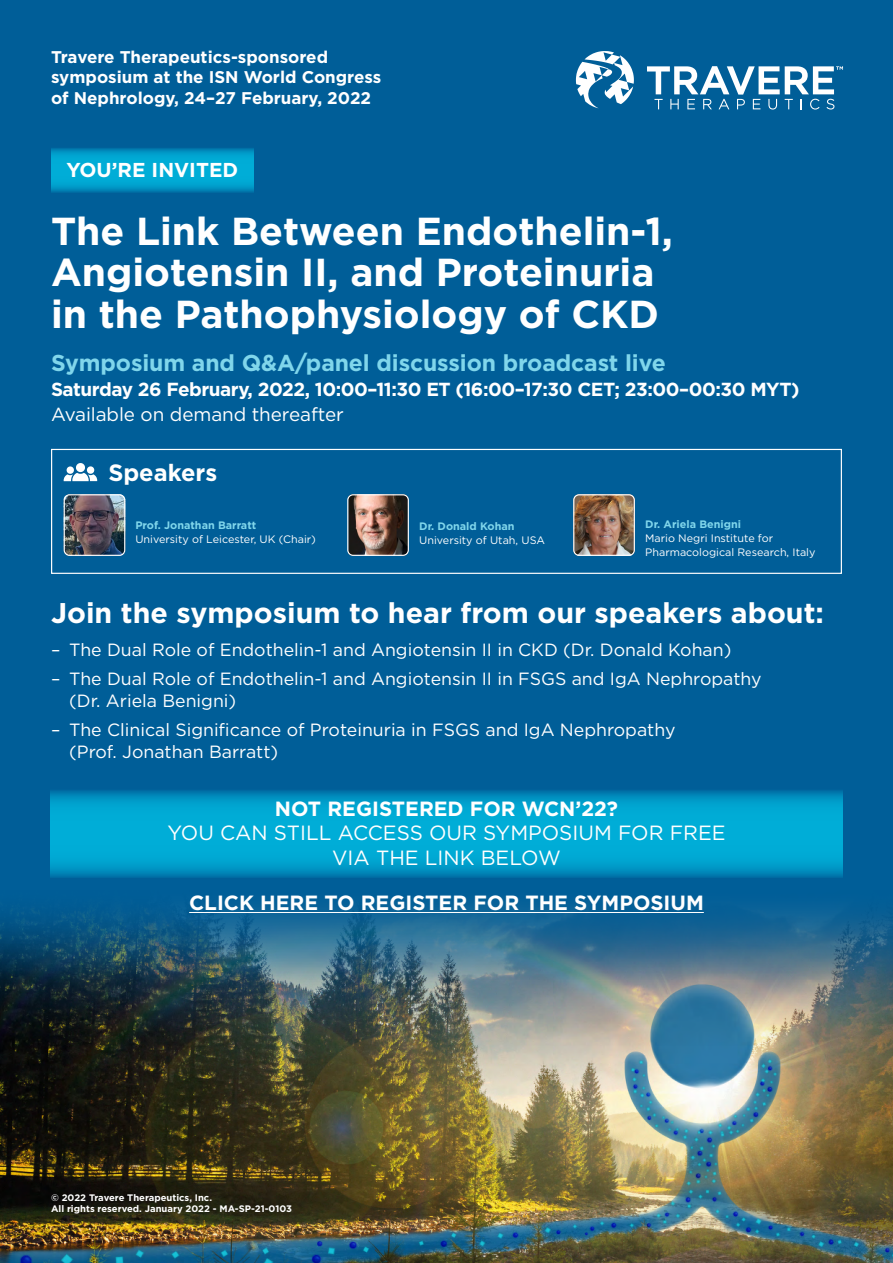
<style>
.page{position:relative;width:893px;height:1263px;background:#005e98}
.page>*{position:absolute;margin:0;border:0;box-sizing:border-box;transform-origin:0 0}
.t1{font:700 39px/41.5px "Gotham";color:#fff}
.t2{font:700 28.5px "Gotham";color:#fff}
.t3{font:700 23.55px "Gotham";color:#fff}
.t4{font:700 22.95px "Gotham";letter-spacing:-.005em;color:#80d6eb}
.t5{font:700 20.55px "Gotham";color:#fff}
.t6{font:20.55px/24.6px "Gotham";color:#fff;text-align:center}
.t7{font:700 20.1px "Gotham";color:#fff}
.t8{font:700 18.9px "Gotham";letter-spacing:-.025em;color:#fff}
.t9{font:18.9px "Gotham";letter-spacing:-.005em;color:#fff}
.t10{font:17.7px/21.3px "Gotham";color:#fff}
.t11{font:700 16.95px/20.4px "Gotham";color:#fff}
.t12{font:10.8px/14.1px "Gotham";color:#fff}
.t13{font:700 10.8px "Gotham";color:#80d6eb}
.t14{font:700 9.45px/11.4px "Gotham";color:#fff}
</style>
<div class="page">
<svg style="left:576px;top:51px;width:58px;height:57px"></svg>
<svg style="left:647px;top:66px;width:196px;height:44px"></svg>
<img style="left:0;top:980px;width:893px;height:283px">
<svg style="left:0;top:856px;width:893px;height:124px"></svg>
<div style="left:51px;top:449px;width:791px;height:125px;border:1px solid #fff"></div>
<img style="left:64px;top:495px;width:61px;height:61px">
<div style="left:64px;top:494px;width:61px;height:62px;border:1px solid #fff;border-radius:5px"></div>
<img style="left:349px;top:496px;width:58px;height:58px">
<div style="left:347px;top:494px;width:62px;height:62px;border:1px solid #fff;border-radius:5px"></div>
<img style="left:575px;top:496px;width:58px;height:58px">
<div style="left:573px;top:494px;width:62px;height:62px;border:1px solid #fff;border-radius:5px"></div>
<svg style="left:64px;top:463px;width:33px;height:18px"></svg>
<svg style="left:51px;top:148px;width:203px;height:45px;background:#00a0cc"></svg>
<svg style="left:50px;top:790px;width:792px;height:88px;background:#00a0cc"></svg>
<hr style="left:189px;top:912px;width:515px;height:1px;background:#fff">
<p class="t11" style="left:51px;top:47px;width:332px">Travere Therapeutics-sponsored symposium at the ISN World Congress of Nephrology, 24–27 February, 2022</p>
<p class="t7" style="left:66px;top:156px;width:173px">YOU’RE INVITED</p>
<h1 class="t1" style="left:51px;top:210px;width:623px">The Link Between Endothelin-1,<br>Angiotensin II, and Proteinuria in the Pathophysiology of CKD</h1>
<p class="t4" style="left:51px;top:348px;width:616px">Symposium and Q&amp;A/panel discussion broadcast live</p>
<p class="t8" style="left:51px;top:377px;width:750px">Saturday 26 February, 2022, 10:00–11:30 ET (16:00–17:30 CET; 23:00–00:30 MYT)</p>
<p class="t9" style="left:51px;top:402px;width:294px">Available on demand thereafter</p>
<h3 class="t3" style="left:108px;top:457px;width:110px">Speakers</h3>
<p class="t13" style="left:135px;top:518px;width:122px">Prof. Jonathan Barratt</p>
<p class="t12" style="left:135px;top:532px;width:182px">University of Leicester, UK (Chair)</p>
<p class="t13" style="left:419px;top:519px;width:97px">Dr. Donald Kohan</p>
<p class="t12" style="left:419px;top:533px;width:127px">University of Utah, USA</p>
<p class="t13" style="left:645px;top:517px;width:97px">Dr. Ariela Benigni</p>
<p class="t12" style="left:645px;top:531px;width:172px">Mario Negri Institute for<br>Pharmacological Research, Italy</p>
<h2 class="t2" style="left:51px;top:594px;width:774px">Join the symposium to hear from our speakers about:</h2>
<p class="t10" style="left:51px;top:638px;width:682px">– The Dual Role of Endothelin-1 and Angiotensin II in CKD (Dr. Donald Kohan)</p>
<p class="t10" style="left:69px;top:668px;width:694px;text-indent:-18px">– The Dual Role of Endothelin-1 and Angiotensin II in FSGS and IgA Nephropathy (Dr. Ariela Benigni)</p>
<p class="t10" style="left:69px;top:719px;width:608px;text-indent:-18px">– The Clinical Significance of Proteinuria in FSGS and IgA Nephropathy (Prof. Jonathan Barratt)</p>
<p class="t5" style="left:275px;top:795px;width:345px">NOT REGISTERED FOR WCN’22?</p>
<p class="t6" style="left:167px;top:820px;width:560px">YOU CAN STILL ACCESS OUR SYMPOSIUM FOR FREE<br>VIA THE LINK BELOW</p>
<p class="t5" style="left:189px;top:889px;width:516px">CLICK HERE TO REGISTER FOR THE SYMPOSIUM</p>
<p class="t14" style="left:51px;top:1191px;width:243px">© 2022 Travere Therapeutics, Inc.<br>All rights reserved. January 2022 - MA-SP-21-0103</p>
</div>
